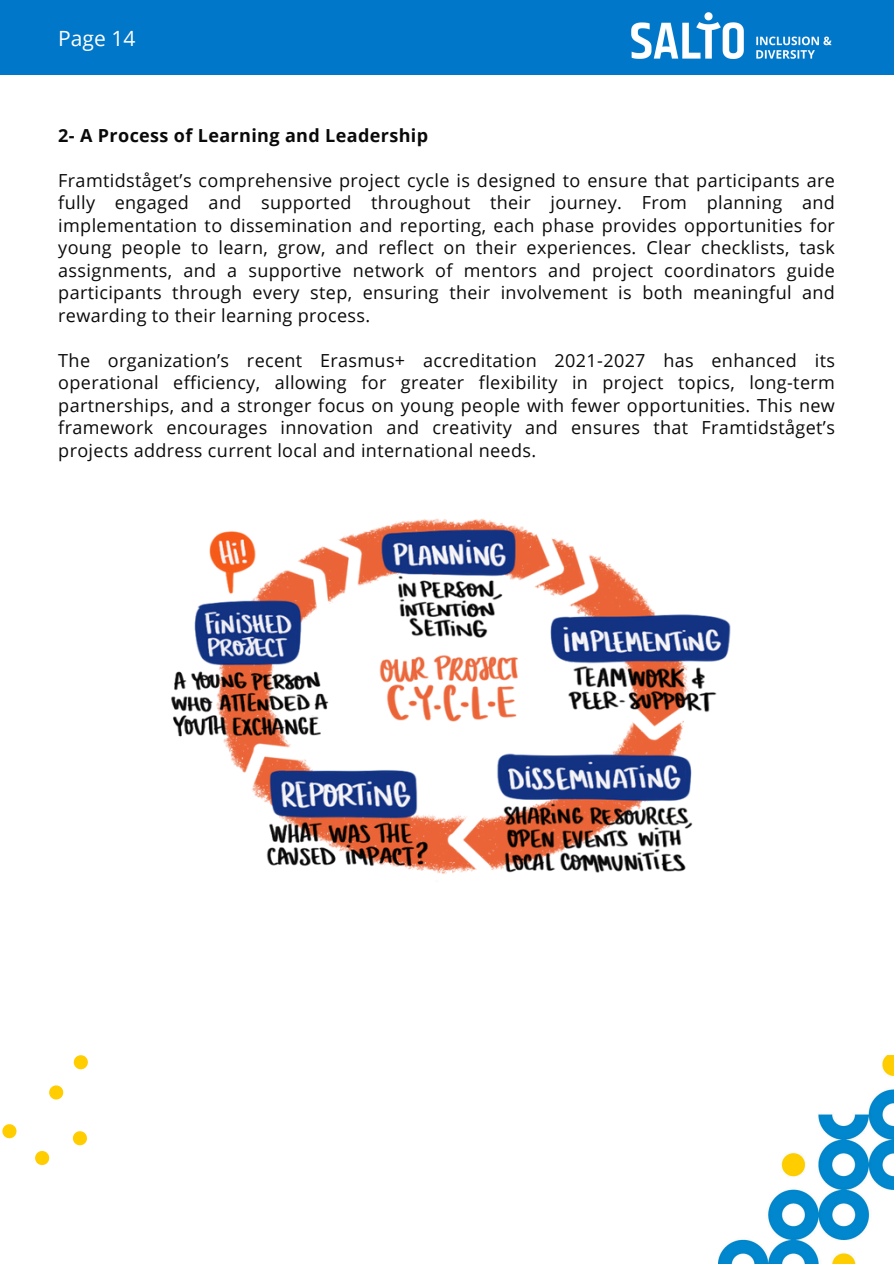
<style>
.page{position:relative;width:894px;height:1264px;background:#fff}
.page>*{position:absolute;margin:0;border:0;box-sizing:border-box;transform-origin:0 0}
.t1{font:21px "Open Sans";color:#fff}
.t2{font:18px/22.5px "Open Sans";letter-spacing:.02em;color:#0a0a0a;text-align:justify}
.t3{font:700 18px "Open Sans";letter-spacing:.02em;color:#0a0a0a}
</style>
<div class="page">
<div style="left:0;top:0;width:893px;height:74px;background:#0077c8"></div>
<img style="left:631px;top:12px;width:201px;height:47px">
<img style="left:718px;top:1055px;width:175px;height:208px">
<svg style="left:2px;top:1124px;width:14px;height:14px"></svg>
<svg style="left:73px;top:1131px;width:14px;height:14px"></svg>
<svg style="left:74px;top:1055px;width:14px;height:14px"></svg>
<svg style="left:49px;top:1085px;width:14px;height:14px"></svg>
<svg style="left:35px;top:1151px;width:14px;height:13px"></svg>
<img style="left:171px;top:518px;width:560px;height:356px">
<p class="t1" style="left:58px;top:24px;width:79px">Page 14</p>
<h2 class="t3" style="left:58px;top:122px;width:371px">2- A Process of Learning and Leadership</h2>
<p class="t2" style="left:58px;top:168px;width:778px">Framtidståget’s comprehensive project cycle is designed to ensure that participants are fully engaged and supported throughout their journey. From planning and implementation to dissemination and reporting, each phase provides opportunities for young people to learn, grow, and reflect on their experiences. Clear checklists, task assignments, and a supportive network of mentors and project coordinators guide participants through every step, ensuring their involvement is both meaningful and rewarding to their learning process.</p>
<p class="t2" style="left:58px;top:348px;width:778px">The organization’s recent Erasmus+ accreditation 2021-2027 has enhanced its operational efficiency, allowing for greater flexibility in project topics, long-term partnerships, and a stronger focus on young people with fewer opportunities. This new framework encourages innovation and creativity and ensures that Framtidståget’s projects address current local and international needs.</p>
</div>
